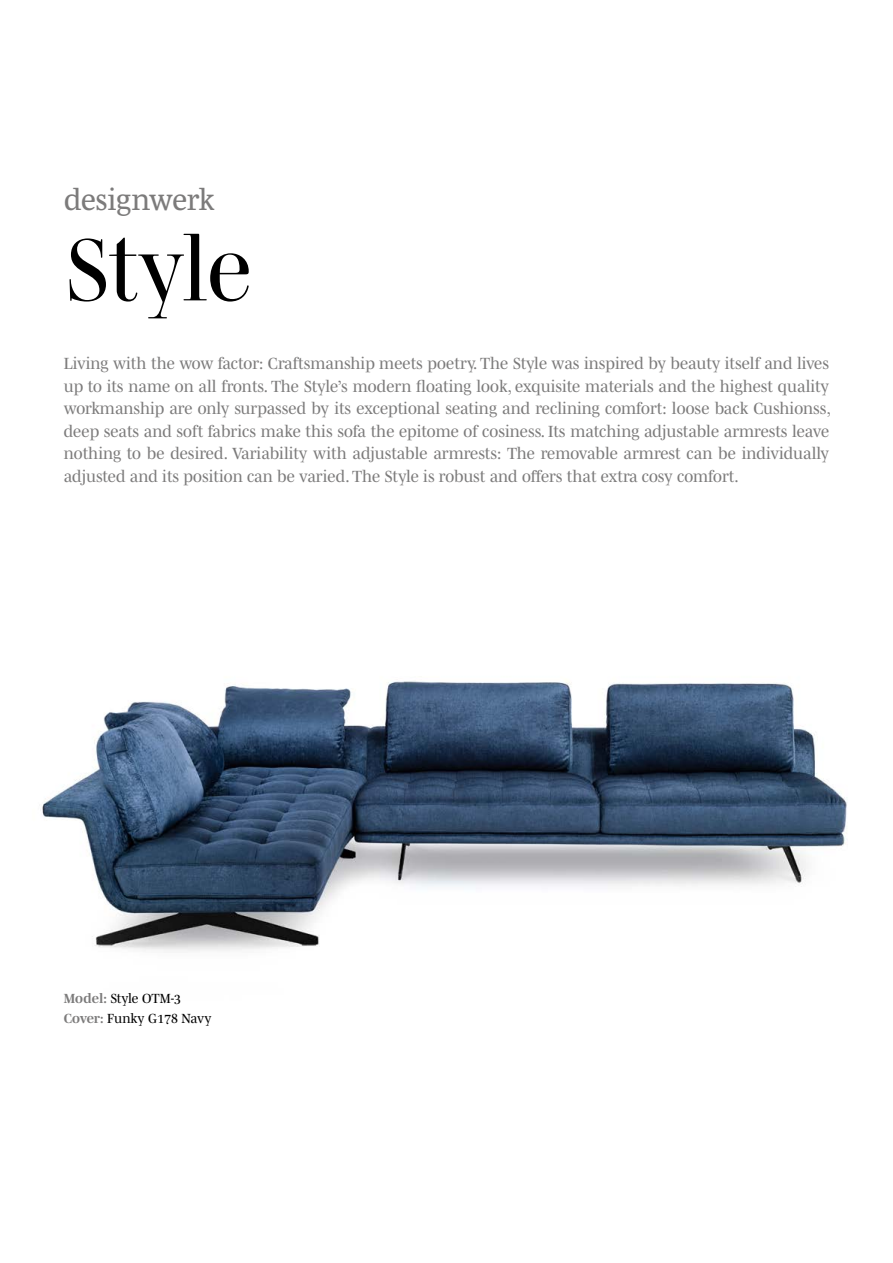
<style>
.page{position:relative;width:893px;height:1263px;background:#fff}
.page>*{position:absolute;margin:0;border:0;box-sizing:border-box;transform-origin:0 0}
.t1{font:90px "Mencken Std Head";letter-spacing:-.01em;color:#000}
.t2{font:30px "Mencken Std Text";letter-spacing:-.005em;color:#7c7b7b}
.t3{font:16.5px/22.5px "Mencken Std";color:#7c7b7b;text-align:justify}
.t4{font:13.5px/19.5px "Mencken Std";color:#000}
.s1{font-weight:700;color:#7c7b7b}
</style>
<div class="page">
<img style="left:42px;top:680px;width:805px;height:271px">
<h2 class="t2" style="left:64px;top:183px;width:152px">designwerk</h2>
<h1 class="t1" style="left:64px;top:218px;width:190px">Style</h1>
<p class="t3" style="left:64px;top:352px;width:769px">Living with the wow factor: Craftsmanship meets poetry. The Style was inspired by beauty itself and lives up to its name on all fronts. The Style’s modern floating look, exquisite materials and the highest quality workmanship are only surpassed by its exceptional seating and reclining comfort: loose back Cushionss, deep seats and soft fabrics make this sofa the epitome of cosiness. Its matching adjustable armrests leave nothing to be desired. Variability with adjustable armrests: The removable armrest can be individually adjusted and its position can be varied. The Style is robust and offers that extra cosy comfort.</p>
<p class="t4" style="left:64px;top:989px;width:149px"><span class="s1">Model:</span> Style OTM-3<br><span class="s1">Cover:</span> Funky G178 Navy</p>
</div>
